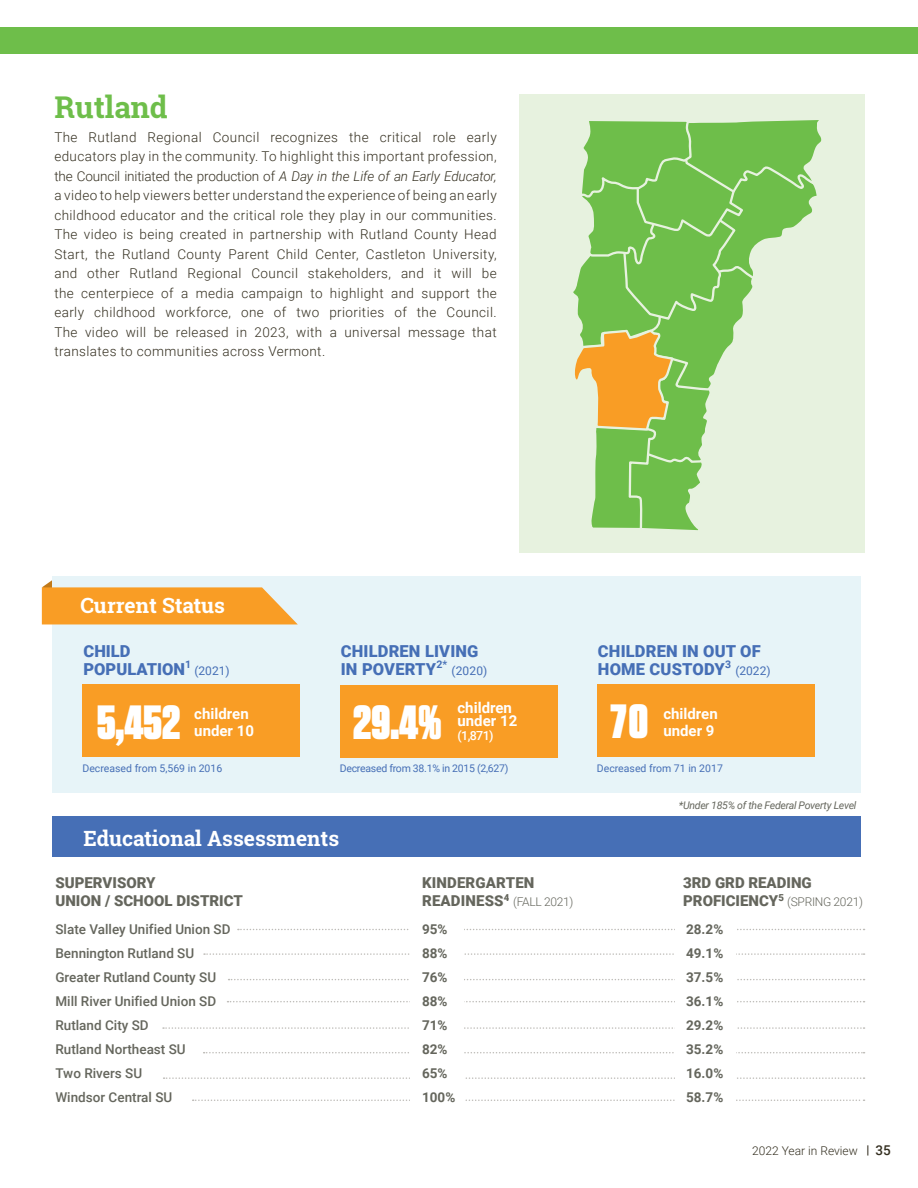
<style>
.page{position:relative;width:918px;height:1188px;background:#fff}
.page>*{position:absolute;margin:0;border:0;box-sizing:border-box;transform-origin:0 0}
.t1{font:900 48px "Tungsten";color:#fff}
.t2{font:700 30px "Roboto Slab";color:#6ebe4a}
.t3{font:700 21px "Roboto Slab";color:#fff}
.t4{font:900 16.5px/18px "Roboto";letter-spacing:.01em;color:#466fb6}
.t5{font:900 15px/18px "Roboto";color:#65665d}
.t6{font:700 15px/16.5px "Roboto";color:#fff}
.t7{font:300 13.5px/19.5px "Roboto";letter-spacing:.03em;color:#342f20;text-align:justify}
.t8{font:500 13.5px/24px "Roboto";color:#65665d}
.t9{font:700 13.5px/24px "Roboto";color:#65665d}
.t10{font:500 12.45px "Roboto";color:#fff}
.t11{font:300 12px "Roboto";letter-spacing:-.025em;color:#65665d}
.t12{font:300 12px "Roboto";color:#342f20}
.t13{font:12px "Roboto";color:#466fb6}
.t14{font:10.5px "Roboto";color:#466fb6}
.t15{font:italic 10.5px "Roboto";letter-spacing:-.025em;color:#65665d}
.t16{font:10.5px "Roboto";letter-spacing:-.025em;color:#466fb6}
.t17{font:700 10.5px "Roboto";color:#466fb6}
.s1{font-style:italic}
.s2{font-weight:500}
.s3{font-weight:500;font-size:13.5px}
</style>
<div class="page">
<div style="left:0;top:27px;width:918px;height:27px;background:#6ebe4a"></div>
<div style="left:519px;top:94px;width:345px;height:459px;background:#e7f2df"></div>
<div style="left:52px;top:816px;width:809px;height:41px;background:#466fb6"></div>
<div style="left:52px;top:576px;width:809px;height:216px;background:#e7f4f8"></div>
<div style="left:597px;top:684px;width:217px;height:73px;background:#f99d25"></div>
<div style="left:82px;top:684px;width:218px;height:73px;background:#f99d25"></div>
<div style="left:340px;top:685px;width:217px;height:73px;background:#f99d25"></div>
<svg style="left:42px;top:580px;width:256px;height:44px"></svg>
<svg style="left:573px;top:120px;width:249px;height:411px"></svg>
<svg style="left:204px;top:953px;width:661px;height:2px"></svg>
<svg style="left:229px;top:979px;width:636px;height:1px"></svg>
<svg style="left:228px;top:1001px;width:637px;height:1px"></svg>
<svg style="left:238px;top:929px;width:627px;height:1px"></svg>
<svg style="left:204px;top:1052px;width:661px;height:1px"></svg>
<svg style="left:164px;top:1077px;width:701px;height:2px"></svg>
<svg style="left:193px;top:1100px;width:672px;height:1px"></svg>
<svg style="left:163px;top:1027px;width:702px;height:2px"></svg>
<div style="left:676px;top:910px;width:60px;height:204px;background:#fff"></div>
<div style="left:411px;top:911px;width:53px;height:203px;background:#fff"></div>
<h2 class="t2" style="left:54px;top:87px;width:115px">Rutland</h2>
<p class="t7" style="left:54px;top:127px;width:444px">The Rutland Regional Council recognizes the critical role early educators play in the community. To highlight this important profession, the Council initiated the production of <span class="s1">A Day in the Life of an Early Educator, </span>a video to help viewers better understand the experience of being an early childhood educator and the critical role they play in our communities.<br>The video is being created in partnership with Rutland County Head Start, the Rutland County Parent Child Center, Castleton University, and other Rutland Regional Council stakeholders, and it will be the centerpiece of a media campaign to highlight and support the early childhood workforce, one of two priorities of the Council.<br>The video will be released in 2023, with a universal message that translates to communities across Vermont.</p>
<h3 class="t3" style="left:80px;top:591px;width:146px">Current Status</h3>
<p class="t4" style="left:84px;top:642px;width:103px">CHILD<br>POPULATION</p>
<p class="t17" style="left:185px;top:657px;width:8px">1</p>
<p class="t13" style="left:194px;top:663px;width:37px">(2021)</p>
<p class="t4" style="left:341px;top:642px;width:139px">CHILDREN LIVING<br>IN POVERTY</p>
<p class="t17" style="left:437px;top:657px;width:12px">2*</p>
<p class="t13" style="left:452px;top:663px;width:37px">(2020)</p>
<p class="t4" style="left:598px;top:642px;width:164px">CHILDREN IN OUT OF<br>HOME CUSTODY</p>
<p class="t17" style="left:725px;top:657px;width:8px">3</p>
<p class="t13" style="left:735px;top:663px;width:37px">(2022)</p>
<h1 class="t1" style="left:353px;top:695px;width:90px">29.4%</h1>
<p class="t6" style="left:458px;top:700px;width:61px;line-height:13.5px">children under 12</p>
<h1 class="t1" style="left:97px;top:695px;width:85px">5,452</h1>
<h1 class="t1" style="left:610px;top:694px;width:39px">70</h1>
<p class="t14" style="left:82px;top:761px;width:141px">Decreased from 5,569 in 2016</p>
<p class="t16" style="left:340px;top:761px;width:170px">Decreased from 38.1% in 2015 (2,627)</p>
<p class="t14" style="left:597px;top:761px;width:128px">Decreased from 71 in 2017</p>
<p class="t6" style="left:194px;top:705px;width:61px">children under 10</p>
<p class="t6" style="left:663px;top:705px;width:56px">children under 9</p>
<p class="t10" style="left:458px;top:726px;width:38px">(1,871)</p>
<h3 class="t3" style="left:84px;top:823px;width:257px">Educational Assessments</h3>
<p class="t5" style="left:55px;top:873px;width:189px">SUPERVISORY<br>UNION / SCHOOL DISTRICT</p>
<p class="t5" style="left:422px;top:873px;width:114px">KINDERGARTEN<br>READINESS<sup>4</sup></p>
<p class="t11" style="left:513px;top:894px;width:62px">(FALL 2021)</p>
<p class="t15" style="left:679px;top:798px;width:179px">*Under 185% of the Federal Poverty Level</p>
<p class="t5" style="left:683px;top:873px;width:130px">3RD GRD READING<br>PROFICIENCY<sup>5</sup></p>
<p class="t11" style="left:787px;top:894px;width:77px">(SPRING 2021)</p>
<p class="t8" style="left:55px;top:917px;width:177px">Slate Valley Unified Union SD<br>Bennington Rutland SU<br>Greater Rutland County SU<br>Mill River Unified Union SD<br>Rutland City SD<br>Rutland Northeast SU<br>Two Rivers SU<br>Windsor Central SU</p>
<p class="t9" style="left:422px;top:917px;width:35px">95%<br>88%<br>76%<br>88%<br>71%<br>82%<br>65%<br>100%</p>
<p class="t9" style="left:686px;top:917px;width:39px;text-align:justify">28.2% 49.1% 37.5% 36.1% 29.2% 35.2% 16.0% 58.7%</p>
<p class="t12" style="left:752px;top:1142px;width:140px">2022 Year in Review <span class="s2">|</span> <span class="s3">35</span></p>
</div>
